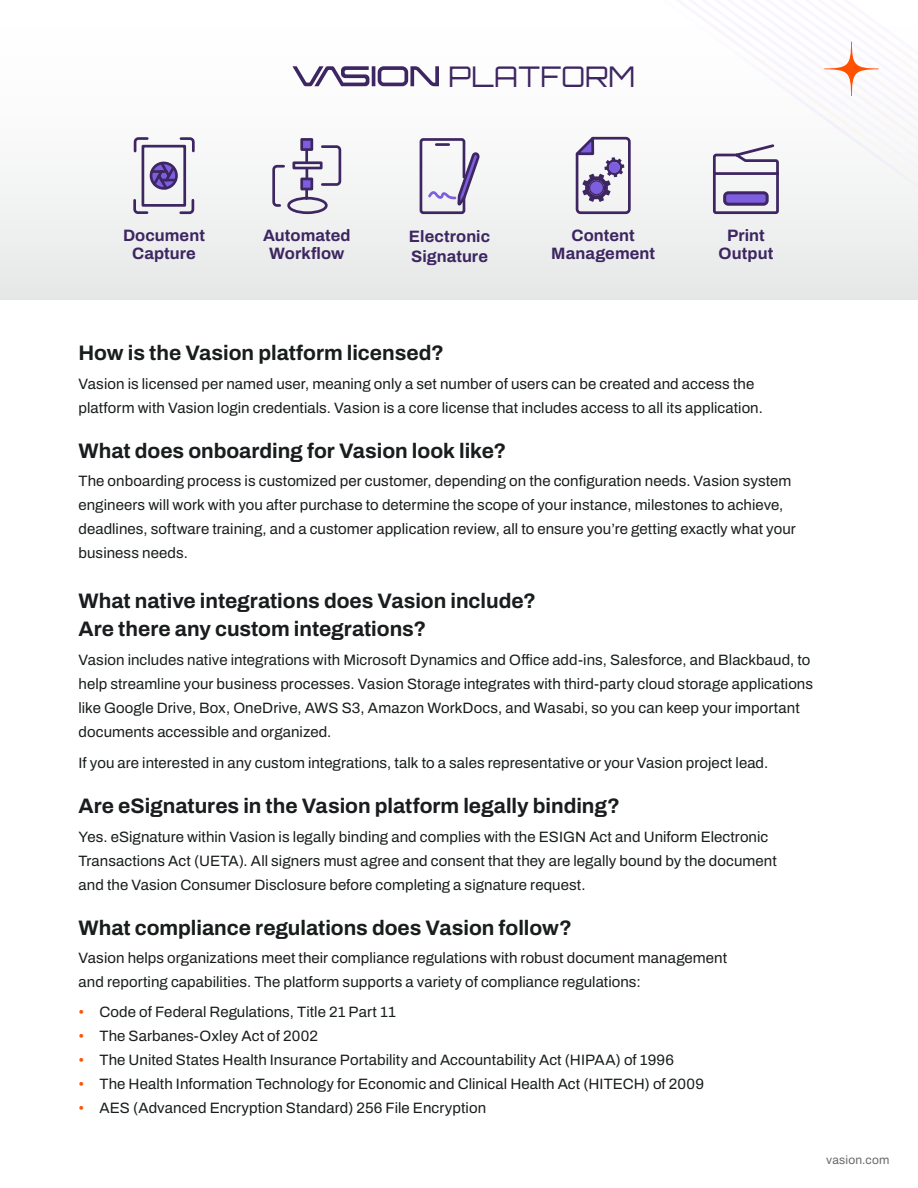
<style>
.page{position:relative;width:918px;height:1188px;background:#fff}
.page>*{position:absolute;margin:0;border:0;box-sizing:border-box;transform-origin:0 0}
.t1{font:28.5px "Orbitron";letter-spacing:.015em;color:#3d2661}
.t2{font:700 21px/28.5px "Archivo";color:#191d1e}
.t3{font:700 16.5px/18px "Archivo";letter-spacing:.005em;color:#3d2661;text-align:center}
.t4{font:15px/24px "Archivo";letter-spacing:.005em;color:#191d1e}
.t5{font:12px "Archivo";letter-spacing:.015em;color:#666869}
.s1{color:#ff5100}
</style>
<div class="page">
<div style="left:0;top:0;width:918px;height:300px;background:linear-gradient(to bottom,#fff,#e9e9e9)"></div>
<svg style="left:477px;top:0;width:5px;height:57px"></svg>
<svg style="left:486px;top:0;width:5px;height:57px"></svg>
<svg style="left:491px;top:0;width:427px;height:57px"></svg>
<svg style="left:133px;top:137px;width:62px;height:78px"></svg>
<svg style="left:575px;top:136px;width:56px;height:79px"></svg>
<div style="left:590px;top:181px;width:13px;height:14px;background:#7d5ede;border-radius:50%"></div>
<div style="left:589px;top:180px;width:15px;height:15px;border:1px solid #3d2661;border-radius:50%"></div>
<svg style="left:271px;top:66px;width:210px;height:234px"></svg>
<svg style="left:824px;top:42px;width:55px;height:54px"></svg>
<svg style="left:713px;top:144px;width:66px;height:70px"></svg>
<div style="left:725px;top:193px;width:42px;height:11px;background:#7d5ede;border-radius:4px"></div>
<div style="left:723px;top:191px;width:46px;height:15px;border:3px solid #3d2661;border-radius:4px"></div>
<h1 class="t1" style="left:448px;top:59px;width:188px">PLATFORM</h1>
<p class="t3" style="left:123px;top:226px;width:83px">Document<br>Capture</p>
<p class="t3" style="left:263px;top:226px;width:89px">Automated<br>Workflow</p>
<p class="t3" style="left:409px;top:227px;width:83px;line-height:19.5px;text-align:left">Electronic<br>Signature</p>
<p class="t3" style="left:551px;top:226px;width:105px">Content<br>Management</p>
<p class="t3" style="left:719px;top:226px;width:56px">Print<br>Output</p>
<h2 class="t2" style="left:78px;top:339px;width:367px">How is the Vasion platform licensed?</h2>
<p class="t4" style="left:78px;top:371px;width:686px">Vasion is licensed per named user, meaning only a set number of users can be created and access the platform with Vasion login credentials. Vasion is a core license that includes access to all its application.</p>
<h2 class="t2" style="left:78px;top:436px;width:429px">What does onboarding for Vasion look like?</h2>
<p class="t4" style="left:78px;top:469px;width:719px">The onboarding process is customized per customer, depending on the configuration needs. Vasion system engineers will work with you after purchase to determine the scope of your instance, milestones to achieve, deadlines, software training, and a customer application review, all to ensure you’re getting exactly what your business needs.</p>
<h2 class="t2" style="left:78px;top:586px;width:459px">What native integrations does Vasion include?<br>Are there any custom integrations?</h2>
<p class="t4" style="left:78px;top:647px;width:736px">Vasion includes native integrations with Microsoft Dynamics and Office add-ins, Salesforce, and Blackbaud, to help streamline your business processes. Vasion Storage integrates with third-party cloud storage applications like Google Drive, Box, OneDrive, AWS S3, Amazon WorkDocs, and Wasabi, so you can keep your important documents accessible and organized.</p>
<p class="t4" style="left:78px;top:751px;width:691px">If you are interested in any custom integrations, talk to a sales representative or your Vasion project lead.</p>
<h2 class="t2" style="left:79px;top:792px;width:543px">Are eSignatures in the Vasion platform legally binding?</h2>
<p class="t4" style="left:79px;top:824px;width:700px">Yes. eSignature within Vasion is legally binding and complies with the ESIGN Act and Uniform Electronic<br>Transactions Act (UETA). All signers must agree and consent that they are legally bound by the document and the Vasion Consumer Disclosure before completing a signature request.</p>
<h2 class="t2" style="left:79px;top:913px;width:495px">What compliance regulations does Vasion follow?</h2>
<p class="t4" style="left:79px;top:946px;width:650px">Vasion helps organizations meet their compliance regulations with robust document management and reporting capabilities. The platform supports a variety of compliance regulations:</p>
<p class="t4" style="left:79px;top:1000px;width:319px"><span class="s1">•</span> Code of Federal Regulations, Title 21 Part 11</p>
<p class="t4" style="left:79px;top:1024px;width:241px"><span class="s1">•</span> The Sarbanes-Oxley Act of 2002</p>
<p class="t4" style="left:79px;top:1048px;width:597px"><span class="s1">•</span> The United States Health Insurance Portability and Accountability Act (HIPAA) of 1996</p>
<p class="t4" style="left:79px;top:1072px;width:627px"><span class="s1">•</span> The Health Information Technology for Economic and Clinical Health Act (HITECH) of 2009</p>
<p class="t4" style="left:79px;top:1096px;width:409px"><span class="s1">•</span> AES (Advanced Encryption Standard) 256 File Encryption</p>
<p class="t5" style="left:826px;top:1151px;width:65px">vasion.com</p>
</div>
